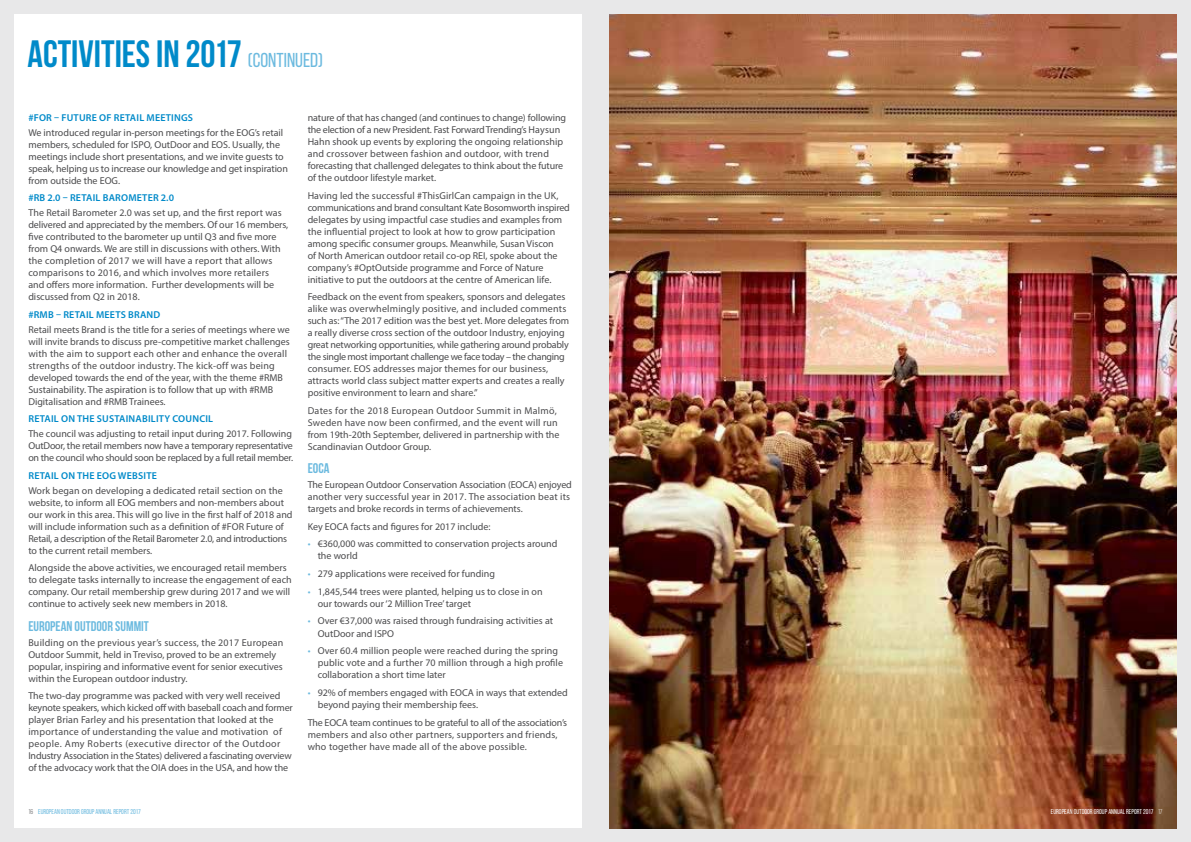
<style>
.page{position:relative;width:1191px;height:842px;background:#e8e8e9}
.page>*{position:absolute;margin:0;border:0;box-sizing:border-box;transform-origin:0 0}
.t1{font:700 38.1px "Bebas Neue";color:#008ac9}
.t2{font:700 14px "Bebas Neue";color:#6cbadf}
.t3{font:10px/12px "Myriad Pro";color:#4b4b4d}
.t4{font:10px/12px "Myriad Pro";letter-spacing:.02em;color:#4b4b4d}
.t5{font:600 10px "Myriad Pro";letter-spacing:.02em;color:#008ac9}
.t6{font:7px "Bebas Neue";color:#fff}
.t7{font:7px "Bebas Neue";color:#6cbadf}
.s1{font-weight:400;font-size:20.1px;color:#6cbadf}
.s2{color:#4b4b4d}
.s3{color:#6cbadf}
.s4{font-style:inherit}
</style>
<div class="page">
<img style="left:609px;top:14px;width:567px;height:814px">
<div style="left:14px;top:14px;width:567px;height:814px;background:#fff"></div>
<h1 class="t1" style="left:27px;top:33px;width:297px">ACTIVITIES IN 2017 <span class="s1">(CONTINUED)</span></h1>
<p class="t5" style="left:28px;top:111px;width:166px">#FOR – FUTURE OF RETAIL MEETINGS</p>
<p class="t3" style="left:28px;top:126px;width:261px">We introduced regular in-person meetings for the EOG’s retail members, scheduled for ISPO, OutDoor and EOS. Usually, the meetings include short presentations, and we invite guests to speak, helping us to increase our knowledge and get inspiration from outside the EOG.</p>
<p class="t5" style="left:28px;top:192px;width:147px">#RB 2.0 – RETAIL BAROMETER 2.0</p>
<p class="t3" style="left:28px;top:207px;width:261px">The Retail Barometer 2.0 was set up, and the first report was delivered and appreciated by the members. Of our 16 members, five contributed to the barometer up until Q3 and five more from Q4 onwards. We are still in discussions with others. With the completion of 2017 we will have a report that allows comparisons to 2016, and which involves more retailers<br>and offers more information. Further developments will be discussed from Q2 in 2018.</p>
<p class="t5" style="left:28px;top:308px;width:134px">#RMB – RETAIL MEETS BRAND</p>
<p class="t3" style="left:28px;top:323px;width:263px">Retail meets Brand is the title for a series of meetings where we will invite brands to discuss pre-competitive market challenges with the aim to support each other and enhance the overall strengths of the outdoor industry. The kick-off was being developed towards the end of the year, with the theme #RMB Sustainability. The aspiration is to follow that up with #RMB Digitalisation and #RMB Trainees.</p>
<p class="t5" style="left:28px;top:413px;width:186px">RETAIL ON THE SUSTAINABILITY COUNCIL</p>
<p class="t3" style="left:28px;top:428px;width:266px;text-align:justify">The council was adjusting to retail input during 2017. Following OutDoor, the retail members now have a temporary representative on the council who should soon be replaced by a full retail member.</p>
<p class="t5" style="left:28px;top:469px;width:130px">RETAIL ON THE EOG WEBSITE</p>
<p class="t3" style="left:28px;top:484px;width:266px">Work began on developing a dedicated retail section on the website, to inform all EOG members and non-members about our work in this area. This will go live in the first half of 2018 and will include information such as a definition of #FOR Future of Retail, a description of the Retail Barometer 2.0, and introductions to the current retail members.</p>
<p class="t3" style="left:28px;top:562px;width:265px">Alongside the above activities, we encouraged retail members to delegate tasks internally to increase the engagement of each company. Our retail membership grew during 2017 and we will continue to actively seek new members in 2018.</p>
<h2 class="t2" style="left:28px;top:618px;width:122px">EUROPEAN OUTDOOR SUMMIT</h2>
<p class="t3" style="left:28px;top:636px;width:257px">Building on the previous year’s success, the 2017 European Outdoor Summit, held in Treviso, proved to be an extremely popular, inspiring and informative event for senior executives within the European outdoor industry.</p>
<p class="t3" style="left:28px;top:690px;width:266px">The two-day programme was packed with very well received keynote speakers, which kicked off with baseball coach and former player Brian Farley and his presentation that looked at the importance of understanding the value and motivation of people. Amy Roberts (executive director of the Outdoor Industry Association in the States) delivered a fascinating overview of the advocacy work that the OIA does in the USA, and how the</p>
<p class="t7" style="left:28px;top:807px;width:114px"><span class="s2">16</span> EUROPEAN OUTDOOR GROUP ANNUAL REPORT 2017</p>
<p class="t3" style="left:308px;top:111px;width:260px">nature of that has changed (and continues to change) following the election of a new President. Fast Forward Trending’s Haysun Hahn shook up events by exploring the ongoing relationship and crossover between fashion and outdoor, with trend forecasting that challenged delegates to think about the future of the outdoor lifestyle market.</p>
<p class="t3" style="left:308px;top:189px;width:264px">Having led the successful #ThisGirlCan campaign in the UK, communications and brand consultant Kate Bosomworth inspired delegates by using impactful case studies and examples from the influential project to look at how to grow participation among specific consumer groups. Meanwhile, Susan Viscon<br>of North American outdoor retail co-op REI, spoke about the company’s #OptOutside programme and Force of Nature initiative to put the outdoors at the centre of American life.</p>
<p class="t3" style="left:308px;top:291px;width:263px">Feedback on the event from speakers, sponsors and delegates alike was overwhelmingly positive, and included comments such as: “The 2017 edition was the best yet. More delegates from a really diverse cross section of the outdoor Industry, enjoying great networking opportunities, while gathering around probably the single most important challenge we face today – the changing consumer. EOS addresses major themes for our business, attracts world class subject matter experts and creates a really positive environment to learn and share.”</p>
<p class="t3" style="left:308px;top:404px;width:253px">Dates for the 2018 European Outdoor Summit in Malmö, Sweden have now been confirmed, and the event will run from 19th-20th September, delivered in partnership with the Scandinavian Outdoor Group.</p>
<h2 class="t2" style="left:308px;top:461px;width:23px">EOCA</h2>
<p class="t3" style="left:308px;top:479px;width:266px">The European Outdoor Conservation Association (EOCA) enjoyed another very successful year in 2017. The association beat its targets and broke records in terms of achievements.</p>
<p class="t3" style="left:308px;top:520px;width:184px">Key EOCA facts and figures for 2017 include:</p>
<p class="t3" style="left:318px;top:538px;width:241px;text-indent:-10px"><span class="s3">•</span> €360,000 was committed to conservation projects around the world</p>
<p class="t3" style="left:308px;top:568px;width:189px"><span class="s3">•</span> 279 applications were received for funding</p>
<p class="t3" style="left:318px;top:585px;width:226px;text-indent:-10px"><span class="s3">•</span> 1,845,544 trees were planted, helping us to close in on our towards our ‘2 Million Tree’ target</p>
<p class="t3" style="left:318px;top:615px;width:237px;text-indent:-10px"><span class="s3">•</span> Over €37,000 was raised through fundraising activities at<br>OutDoor and ISPO</p>
<p class="t3" style="left:318px;top:645px;width:247px;text-indent:-10px"><span class="s3">•</span> Over 60.4 million people were reached during the spring public vote and a further 70 million through a high profile collaboration a short time later</p>
<p class="t3" style="left:318px;top:686px;width:252px;text-indent:-10px"><span class="s3">•</span> 92% of members engaged with EOCA in ways that extended beyond paying their membership fees.</p>
<p class="t4" style="left:308px;top:716px;width:261px">The EOCA team continues to be grateful to all of the association’s members and also other partners, supporters and friends, who together have made all of the above possible.</p>
<p class="t6" style="left:1051px;top:807px;width:113px">EUROPEAN OUTDOOR GROUP ANNUAL REPORT 2017 <span class="s4">17</span></p>
</div>
